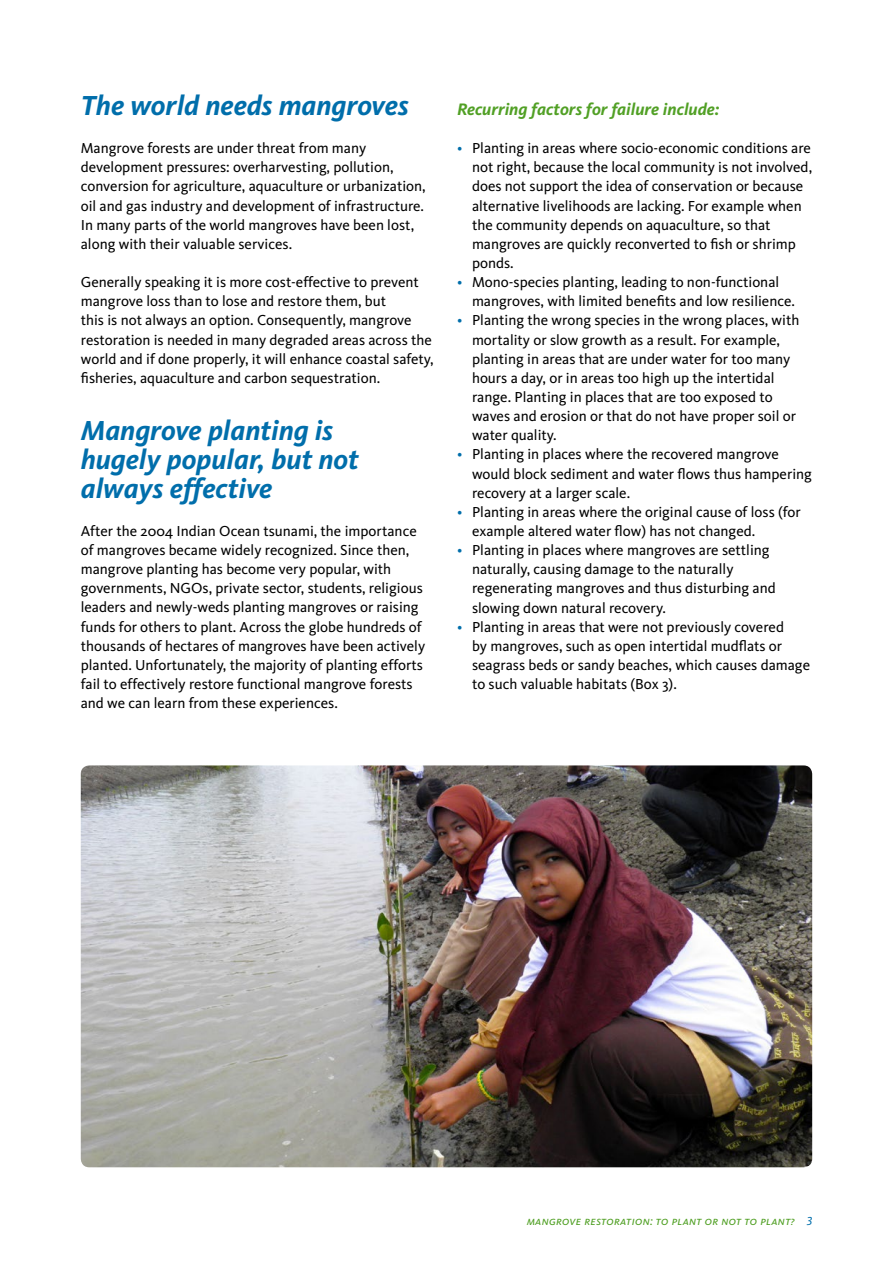
<style>
.page{position:relative;width:893px;height:1263px;background:#fff}
.page>*{position:absolute;margin:0;border:0;box-sizing:border-box;transform-origin:0 0}
.t1{font:italic 700 28.5px/28.7px "Kievit";color:#006eab}
.t2{font:italic 700 17.25px "Kievit";color:#51a025}
.t3{font:15px/19.2px "Kievit";color:#000}
.t4{font:12px "Kievit Book SC Italic";letter-spacing:.02em;color:#51a025}
.s1{font-style:italic;color:#006eab}
.s2{color:#006eab}
</style>
<div class="page">
<img style="left:81px;top:765px;width:731px;height:402px">
<h1 class="t1" style="left:81px;top:91px;width:330px">The world needs mangroves</h1>
<p class="t3" style="left:81px;top:138px;width:346px">Mangrove forests are under threat from many development pressures: overharvesting, pollution, conversion for agriculture, aquaculture or urbanization, oil and gas industry and development of infrastructure.<br>In many parts of the world mangroves have been lost, along with their valuable services.</p>
<p class="t3" style="left:81px;top:272px;width:354px">Generally speaking it is more cost-effective to prevent mangrove loss than to lose and restore them, but<br>this is not always an option. Consequently, mangrove restoration is needed in many degraded areas across the world and if done properly, it will enhance coastal safety, fisheries, aquaculture and carbon sequestration.</p>
<h1 class="t1" style="left:81px;top:416px;width:279px">Mangrove planting is hugely popular, but not always effective</h1>
<p class="t3" style="left:81px;top:521px;width:346px">After the 2004 Indian Ocean tsunami, the importance of mangroves became widely recognized. Since then, mangrove planting has become very popular, with governments, NGOs, private sector, students, religious leaders and newly-weds planting mangroves or raising funds for others to plant. Across the globe hundreds of thousands of hectares of mangroves have been actively planted. Unfortunately, the majority of planting efforts fail to effectively restore functional mangrove forests and we can learn from these experiences.</p>
<p class="t2" style="left:457px;top:99px;width:264px">Recurring factors for failure include:</p>
<p class="t3" style="left:472px;top:138px;width:342px;text-indent:-15px"><span class="s1">•</span> Planting in areas where socio-economic conditions are not right, because the local community is not involved, does not support the idea of conservation or because alternative livelihoods are lacking. For example when the community depends on aquaculture, so that mangroves are quickly reconverted to fish or shrimp ponds.</p>
<p class="t3" style="left:472px;top:272px;width:324px;text-indent:-15px"><span class="s1">•</span> Mono-species planting, leading to non-functional mangroves, with limited benefits and low resilience.</p>
<p class="t3" style="left:472px;top:311px;width:329px;text-indent:-15px"><span class="s1">•</span> Planting the wrong species in the wrong places, with mortality or slow growth as a result. For example, planting in areas that are under water for too many hours a day, or in areas too high up the intertidal range. Planting in places that are too exposed to waves and erosion or that do not have proper soil or water quality.</p>
<p class="t3" style="left:472px;top:444px;width:341px;text-indent:-15px"><span class="s1">•</span> Planting in places where the recovered mangrove would block sediment and water flows thus hampering recovery at a larger scale.</p>
<p class="t3" style="left:472px;top:502px;width:330px;text-indent:-15px"><span class="s1">•</span> Planting in areas where the original cause of loss (for example altered water flow) has not changed.</p>
<p class="t3" style="left:472px;top:540px;width:305px;text-indent:-15px"><span class="s1">•</span> Planting in places where mangroves are settling naturally, causing damage to the naturally regenerating mangroves and thus disturbing and slowing down natural recovery.</p>
<p class="t3" style="left:472px;top:617px;width:340px;text-indent:-15px"><span class="s1">•</span> Planting in areas that were not previously covered<br>by mangroves, such as open intertidal mudflats or seagrass beds or sandy beaches, which causes damage to such valuable habitats (Box 3).</p>
<p class="t4" style="left:527px;top:1213px;width:287px">mangrove restoration: to plant or not to plant? <span class="s2">3</span></p>
</div>
